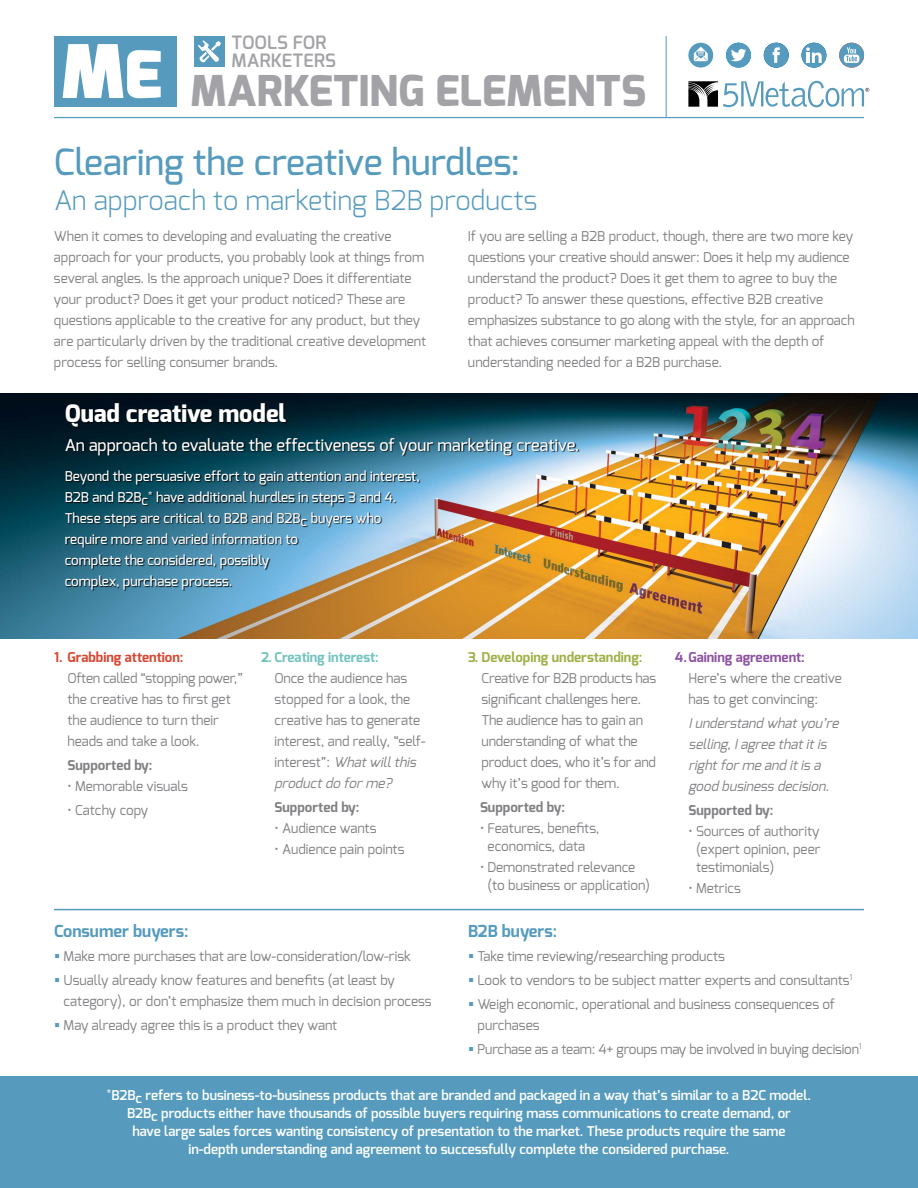
<style>
.page{position:relative;width:918px;height:1188px;background:#fff}
.page>*{position:absolute;margin:0;border:0;box-sizing:border-box;transform-origin:0 0}
.t1{font:800 42.45px "Exo";color:#a3a2a6}
.t2{font:500 36px "Exo";color:#569bbe}
.t3{font:300 27px "Exo";color:#569bbe}
.t4{font:800 24px "Exo";color:#fff}
.t5{font:600 18.45px/17.2px "Exo";letter-spacing:.005em;color:#a3a2a6}
.t6{font:500 16.5px "Exo";color:#fff}
.t7{font:700 16.5px "Exo";color:#569bbe}
.t8{font:13.5px/21px "Exo";color:#807f83}
.t9{font:600 13.5px/18px "Exo";color:#fff;text-align:center}
.t10{font:500 13.5px/21px "Exo";color:#fff}
.t11{font:italic 13.5px/21px "Exo";color:#807f83}
.t12{font:700 13.5px "Exo";color:#807f83}
.t13{font:700 13.5px "Exo";color:#9fb148}
.t14{font:700 13.5px "Exo";color:#d84731}
.t15{font:700 13.5px "Exo";color:#8d53a1}
.t16{font:700 13.5px "Exo";color:#72c3bf}
.s1{font-style:italic}
.s2{color:#569bbe}
</style>
<div class="page">
<img style="left:0;top:394px;width:918px;height:244px">
<div style="left:0;top:1076px;width:918px;height:112px;background:#569bbe"></div>
<div style="left:54px;top:36px;width:122px;height:71px;background:#569bbe"></div>
<svg style="left:63px;top:44px;width:98px;height:54px"></svg>
<svg style="left:688px;top:81px;width:181px;height:26px"></svg>
<div style="left:194px;top:36px;width:31px;height:31px;background:#569bbe"></div>
<svg style="left:198px;top:40px;width:23px;height:23px"></svg>
<hr style="left:54px;top:117px;width:810px;height:1px;background:#569bbe">
<div style="left:726px;top:43px;width:25px;height:25px;background:#569bbe;border-radius:50%"></div>
<svg style="left:731px;top:49px;width:15px;height:12px"></svg>
<div style="left:688px;top:43px;width:25px;height:25px;background:#569bbe;border-radius:50%"></div>
<svg style="left:694px;top:47px;width:14px;height:14px"></svg>
<div style="left:764px;top:43px;width:25px;height:25px;background:#569bbe;border-radius:50%"></div>
<svg style="left:773px;top:47px;width:7px;height:16px"></svg>
<div style="left:802px;top:43px;width:24px;height:25px;background:#569bbe;border-radius:50%"></div>
<svg style="left:806px;top:47px;width:16px;height:16px"></svg>
<div style="left:839px;top:43px;width:25px;height:25px;background:#569bbe;border-radius:50%"></div>
<svg style="left:844px;top:47px;width:15px;height:16px"></svg>
<hr style="left:666px;top:36px;width:1px;height:81px;background:#569bbe">
<hr style="left:54px;top:909px;width:810px;height:1px;background:#569bbe">
<div style="left:65px;top:404px;width:515px;height:187px;background:#000;opacity:.9"></div>
<h3 class="t5" style="left:231px;top:34px;width:106px">TOOLS FOR<br>MARKETERS</h3>
<h1 class="t1" style="left:190px;top:64px;width:458px">MARKETING ELEMENTS</h1>
<h2 class="t2" style="left:54px;top:139px;width:468px">Clearing the creative hurdles:</h2>
<h3 class="t3" style="left:54px;top:183px;width:485px">An approach to marketing B2B products</h3>
<p class="t8" style="left:54px;top:225px;width:374px">When it comes to developing and evaluating the creative approach for your products, you probably look at things from several angles. Is the approach unique? Does it differentiate your product? Does it get your product noticed? These are questions applicable to the creative for any product, but they are particularly driven by the traditional creative development process for selling consumer brands.</p>
<p class="t8" style="left:468px;top:226px;width:388px">If you are selling a B2B product, though, there are two more key questions your creative should answer: Does it help my audience understand the product? Does it get them to agree to buy the product? To answer these questions, effective B2B creative emphasizes substance to go along with the style, for an approach that achieves consumer marketing appeal with the depth of understanding needed for a B2B purchase.</p>
<h3 class="t4" style="left:65px;top:398px;width:223px">Quad creative model</h3>
<p class="t6" style="left:65px;top:435px;width:516px">An approach to evaluate the effectiveness of your marketing creative.</p>
<p class="t10" style="left:65px;top:466px;width:357px">Beyond the persuasive effort to gain attention and interest, B2B and B2Bc<sup>*</sup> have additional hurdles in steps 3 and 4.<br>These steps are critical to B2B and B2Bc buyers who require more and varied information to<br>complete the considered, possibly<br>complex, purchase process.</p>
<p class="t14" style="left:54px;top:648px;width:131px">1. Grabbing attention:</p>
<p class="t8" style="left:68px;top:667px;width:177px">Often called “stopping power,” the creative has to first get the audience to turn their heads and take a look.</p>
<p class="t12" style="left:68px;top:756px;width:87px">Supported by:</p>
<p class="t8" style="left:68px;top:775px;width:122px">• Memorable visuals</p>
<p class="t8" style="left:68px;top:799px;width:82px">• Catchy copy</p>
<p class="t16" style="left:261px;top:648px;width:119px">2. Creating interest:</p>
<p class="t8" style="left:275px;top:667px;width:152px">Once the audience has stopped for a look, the creative has to generate interest, and really, “self&shy;interest”: <span class="s1">Whatwillthis productdo forme?</span></p>
<p class="t12" style="left:274px;top:798px;width:87px">Supported by:</p>
<p class="t8" style="left:274px;top:817px;width:104px">• Audience wants</p>
<p class="t8" style="left:274px;top:838px;width:132px">• Audience pain points</p>
<p class="t13" style="left:468px;top:648px;width:176px">3. Developing understanding:</p>
<p class="t8" style="left:482px;top:667px;width:176px">Creative for B2B products has significant challenges here.<br>The audience has to gain an understanding of what the product does, who it’s for and why it’s good for them.</p>
<p class="t12" style="left:480px;top:798px;width:87px">Supported by:</p>
<p class="t8" style="left:480px;top:819px;width:121px;line-height:18px;text-align:center">• Features, benefits, economics, data</p>
<p class="t8" style="left:488px;top:858px;width:164px;line-height:18px;text-indent:-8px">• Demonstrated relevance (to business or application)</p>
<p class="t15" style="left:675px;top:648px;width:131px">4.Gaining agreement:</p>
<p class="t8" style="left:688px;top:667px;width:155px">Here’s where the creative has to get convincing:</p>
<p class="t11" style="left:688px;top:712px;width:155px">Iunderstand whatyou’re selling,Iagree thatitis rightforme and itis a good business decision.</p>
<p class="t12" style="left:688px;top:801px;width:87px">Supported by:</p>
<p class="t8" style="left:696px;top:822px;width:126px;line-height:18px;text-align:justify;text-indent:-8px">• Sources of authority (expert opinion, peer testimonials)</p>
<p class="t8" style="left:688px;top:877px;width:54px">• Metrics</p>
<p class="t7" style="left:54px;top:920px;width:136px">Consumer buyers:</p>
<p class="t8" style="left:54px;top:945px;width:358px"><span class="s2">▪</span> Make more purchases that are low-consideration/low-risk</p>
<p class="t8" style="left:64px;top:969px;width:370px;text-indent:-10px"><span class="s2">▪</span> Usually already know features and benefits (at least by category), or don’t emphasize them much in decision process</p>
<p class="t8" style="left:54px;top:1014px;width:285px"><span class="s2">▪</span> May already agree this is a product they want</p>
<p class="t7" style="left:468px;top:920px;width:91px">B2B buyers:</p>
<p class="t8" style="left:468px;top:945px;width:258px"><span class="s2">▪</span> Take time reviewing/researching products</p>
<p class="t8" style="left:468px;top:969px;width:386px"><span class="s2">▪</span> Look to vendors to be subject matter experts and consultants<sup>1</sup></p>
<p class="t8" style="left:478px;top:993px;width:359px;text-indent:-10px"><span class="s2">▪</span> Weigh economic, operational and business consequences of purchases</p>
<p class="t8" style="left:468px;top:1038px;width:395px"><span class="s2">▪</span> Purchase as a team: 4+ groups may be involved in buying decision<sup>1</sup></p>
<p class="t9" style="left:107px;top:1086px;width:706px"><sup>*</sup>B2Bc refers to business-to-business products that are branded and packaged in a way that’s similar to a B2C model.<br>B2Bc products either have thousands of possible buyers requiring mass communications to create demand, or<br>have large sales forces wanting consistency of presentation to the market. These products require the same in-depth understanding and agreement to successfully complete the considered purchase.</p>
</div>
